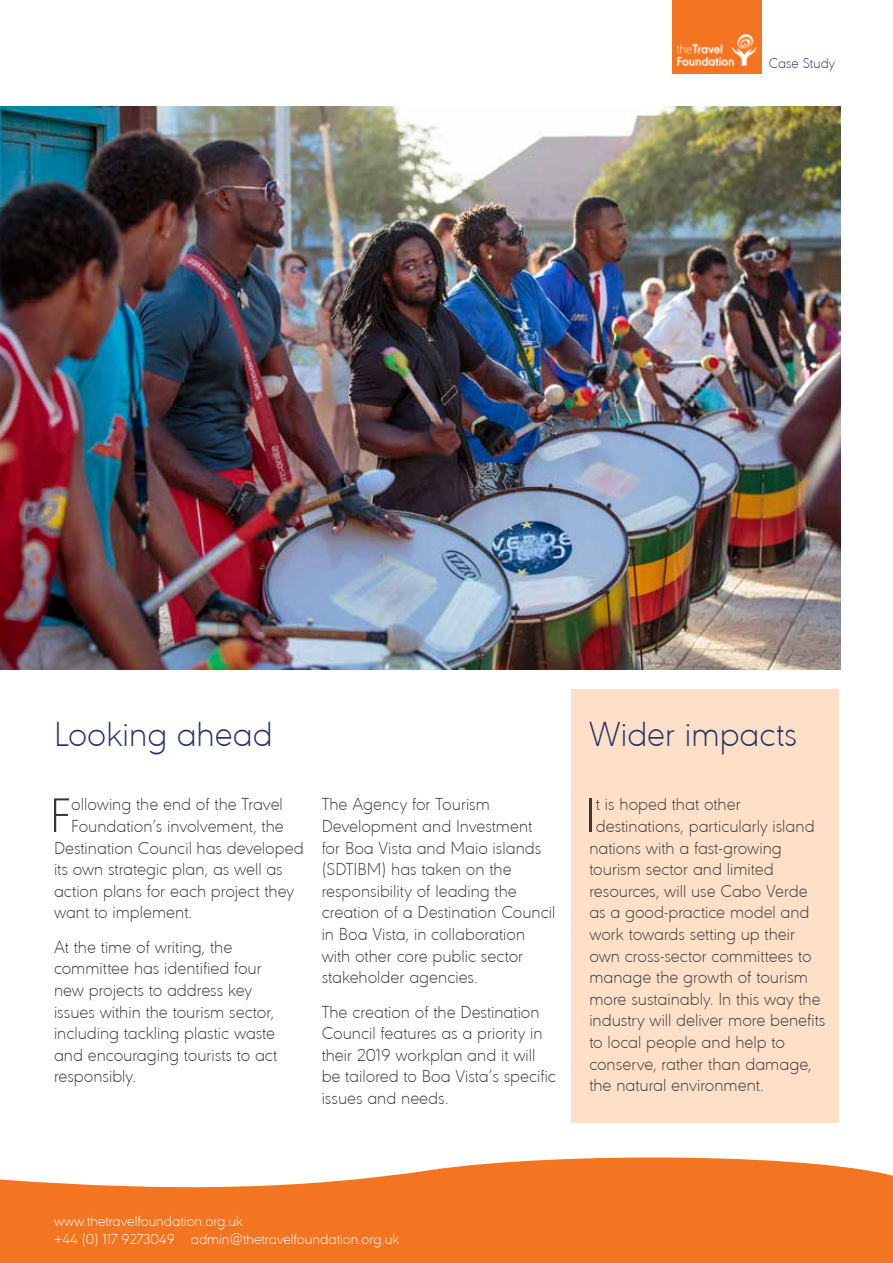
<style>
.page{position:relative;width:893px;height:1263px;background:#fff}
.page>*{position:absolute;margin:0;border:0;box-sizing:border-box;transform-origin:0 0}
.t1{font:200 50.4px "URW Geometric";color:#383839}
.t2{font:200 36px "URW Geometric";color:#24316b}
.t3{font:200 18px/21.6px "URW Geometric";color:#383839}
.t4{font:200 15px/18px "URW Geometric";color:#fff}
.t5{font:200 14.7px "URW Geometric";letter-spacing:-.01em;color:#24316b}
</style>
<div class="page">
<div style="left:672px;top:0;width:90px;height:74px;background:#f47521"></div>
<div style="left:0;top:1109px;width:893px;height:154px;background:#f47521"></div>
<svg style="left:0;top:1109px;width:893px;height:79px;fill:#fff"></svg>
<img style="left:677px;top:35px;width:80px;height:30px">
<div style="left:571px;top:689px;width:268px;height:434px;background:#fedfc7"></div>
<img style="left:0;top:106px;width:841px;height:564px">
<p class="t5" style="left:769px;top:53px;width:68px">Case Study</p>
<h2 class="t2" style="left:54px;top:709px;width:220px">Looking ahead</h2>
<h2 class="t2" style="left:589px;top:709px;width:210px">Wider impacts</h2>
<h1 class="t1" style="left:50px;top:779px;width:23px">F</h1>
<p class="t3" style="left:71px;top:792px;width:213px">ollowing the end of the Travel</p>
<p class="t3" style="left:71px;top:814px;width:214px">Foundation’s involvement, the</p>
<p class="t3" style="left:54px;top:835px;width:251px">Destination Council has developed</p>
<p class="t3" style="left:54px;top:857px;width:230px">its own strategic plan, as well as</p>
<p class="t3" style="left:54px;top:879px;width:242px">action plans for each project they</p>
<p class="t3" style="left:54px;top:900px;width:140px">want to implement.</p>
<p class="t3" style="left:54px;top:935px;width:225px">At the time of writing, the committee has identified four new projects to address key issues within the tourism sector, including tackling plastic waste and encouraging tourists to act responsibly.</p>
<p class="t3" style="left:322px;top:792px;width:235px">The Agency for Tourism<br>Development and Investment for Boa Vista and Maio islands (SDTIBM) has taken on the responsibility of leading the creation of a Destination Council in Boa Vista, in collaboration with other core public sector stakeholder agencies.</p>
<p class="t3" style="left:322px;top:999px;width:236px">The creation of the Destination<br>Council features as a priority in their 2019 workplan and it will be tailored to Boa Vista’s specific issues and needs.</p>
<h1 class="t1" style="left:585px;top:779px;width:12px">I</h1>
<p class="t3" style="left:596px;top:792px;width:146px">t is hoped that other</p>
<p class="t3" style="left:596px;top:814px;width:220px">destinations, particularly island</p>
<p class="t3" style="left:589px;top:835px;width:194px">nations with a fast-growing</p>
<p class="t3" style="left:589px;top:857px;width:186px">tourism sector and limited</p>
<p class="t3" style="left:589px;top:879px;width:220px">resources, will use Cabo Verde</p>
<p class="t3" style="left:589px;top:900px;width:222px">as a good-practice model and</p>
<p class="t3" style="left:589px;top:922px;width:207px">work towards setting up their</p>
<p class="t3" style="left:589px;top:943px;width:224px">own cross-sector committees to</p>
<p class="t3" style="left:589px;top:965px;width:220px">manage the growth of tourism</p>
<p class="t3" style="left:589px;top:987px;width:233px">more sustainably. In this way the</p>
<p class="t3" style="left:589px;top:1008px;width:238px">industry will deliver more benefits</p>
<p class="t3" style="left:589px;top:1030px;width:197px">to local people and help to</p>
<p class="t3" style="left:589px;top:1051px;width:224px">conserve, rather than damage,</p>
<p class="t3" style="left:589px;top:1073px;width:176px">the natural environment.</p>
<p class="t4" style="left:54px;top:1211px;width:347px">www.thetravelfoundation.org.uk<br>+44 (0) 117 9273049 admin@thetravelfoundation.org.uk</p>
</div>
